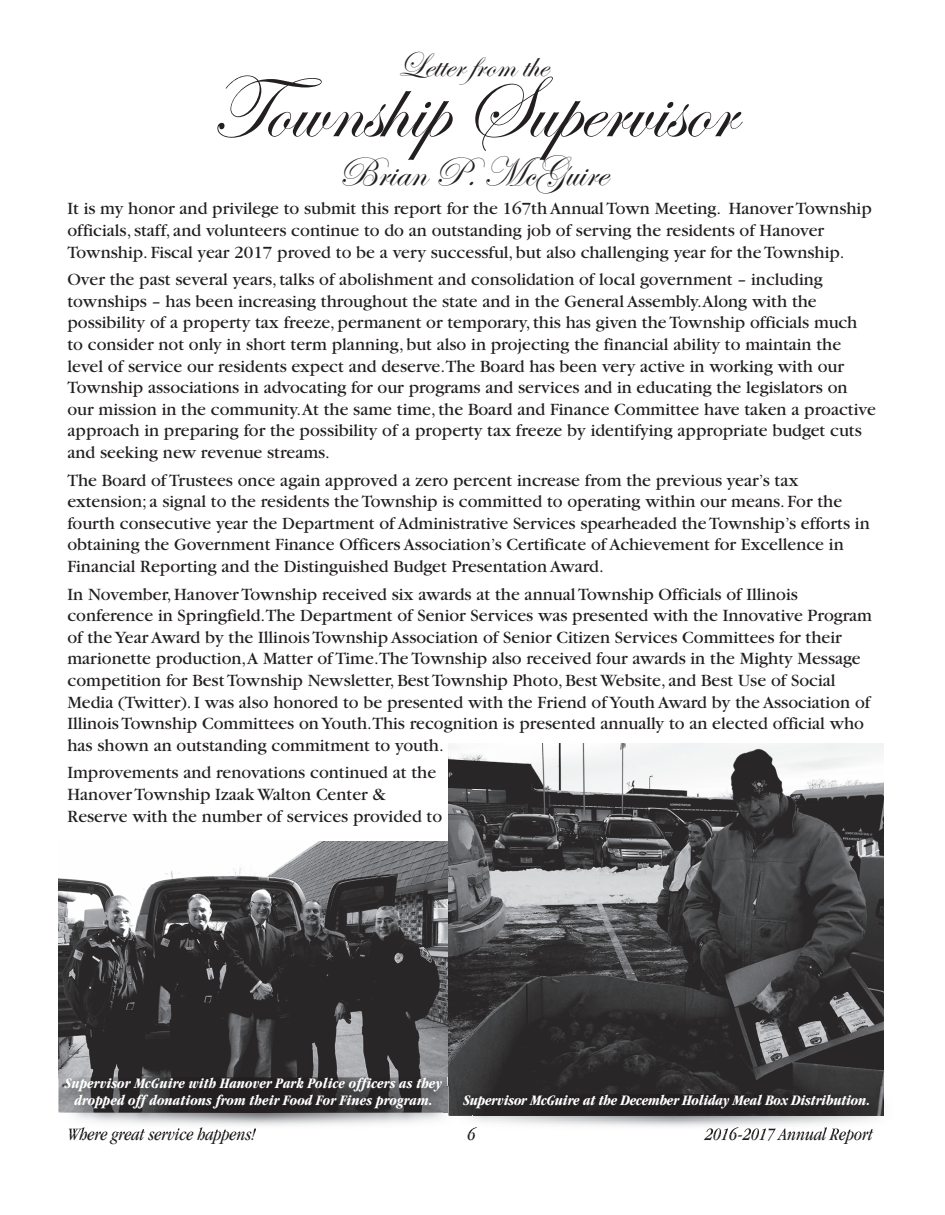
<style>
.page{position:relative;width:945px;height:1215px;background:#fff}
.page>*{position:absolute;margin:0;border:0;box-sizing:border-box;transform-origin:0 0}
.t1{font:90px "Edwardian Script ITC";color:#231f20}
.t2{font:42px "Edwardian Script ITC";color:#231f20}
.t3{font:36px "Edwardian Script ITC";color:#231f20}
.t4{font:18px/21.6px "Garamond";color:#231f20}
.t5{font:italic condensed 18px "Garamond";color:#231f20}
.t6{font:italic 700 condensed 15px/17.2px "Garamond";color:#fff;text-align:center}
</style>
<div class="page">
<img style="left:449px;top:744px;width:435px;height:342px">
<img style="left:58px;top:842px;width:389px;height:227px">
<img style="left:449px;top:1069px;width:23px;height:17px">
<img style="left:69px;top:1127px;width:187px;height:7px">
<img style="left:58px;top:1069px;width:389px;height:44px">
<img style="left:477px;top:1086px;width:407px;height:47px">
<img style="left:472px;top:1086px;width:411px;height:34px">
<img style="left:706px;top:1127px;width:167px;height:7px">
<img style="left:448px;top:1086px;width:24px;height:32px">
<svg style="left:468px;top:1127px;width:9px;height:7px"></svg>
<svg style="left:444px;top:1077px;width:4px;height:36px"></svg>
<img style="left:444px;top:1086px;width:3px;height:27px">
<img style="left:450px;top:1095px;width:22px;height:18px">
<h3 class="t3" style="left:397px;top:43px;width:152px">Letter from the</h3>
<h1 class="t1" style="left:210px;top:52px;width:526px">Township Supervisor</h1>
<h2 class="t2" style="left:338px;top:146px;width:271px">Brian P. McGuire</h2>
<p class="t4" style="left:67px;top:200px;width:806px">It is my honor and privilege to submit this report for the 167th Annual Town Meeting. Hanover Township officials, staff, and volunteers continue to do an outstanding job of serving the residents of Hanover<br>Township. Fiscal year 2017 proved to be a very successful, but also challenging year for the Township.</p>
<p class="t4" style="left:67px;top:270px;width:810px">Over the past several years, talks of abolishment and consolidation of local government – including townships – has been increasing throughout the state and in the General Assembly.Along with the possibility of a property tax freeze, permanent or temporary, this has given the Township officials much to consider not only in short term planning, but also in projecting the financial ability to maintain the level of service our residents expect and deserve.The Board has been very active in working with our Township associations in advocating for our programs and services and in educating the legislators on our mission in the community.At the same time, the Board and Finance Committee have taken a proactive approach in preparing for the possibility of a property tax freeze by identifying appropriate budget cuts and seeking new revenue streams.</p>
<p class="t4" style="left:67px;top:471px;width:804px">The Board of Trustees once again approved a zero percent increase from the previous year’s tax extension; a signal to the residents the Township is committed to operating within our means. For the fourth consecutive year the Department of Administrative Services spearheaded the Township’s efforts in obtaining the Government Finance Officers Association’s Certificate of Achievement for Excellence in Financial Reporting and the Distinguished Budget Presentation Award.</p>
<p class="t4" style="left:67px;top:585px;width:806px">In November, Hanover Township received six awards at the annual Township Officials of Illinois conference in Springfield.The Department of Senior Services was presented with the Innovative Program of the Year Award by the Illinois Township Association of Senior Citizen Services Committees for their marionette production,A Matter of Time.The Township also received four awards in the Mighty Message competition for Best Township Newsletter, Best Township Photo, Best Website, and Best Use of Social Media (Twitter). I was also honored to be presented with the Friend of Youth Award by the Association of Illinois Township Committees on Youth.This recognition is presented annually to an elected official who has shown an outstanding commitment to youth.</p>
<p class="t4" style="left:67px;top:764px;width:376px">Improvements and renovations continued at the<br>Hanover Township Izaak Walton Center &amp;<br>Reserve with the number of services provided to</p>
<p class="t6" style="left:65px;top:1076px;width:379px">Supervisor McGuire with Hanover Park Police officers as they dropped off donations from their Food For Fines program.</p>
<p class="t6" style="left:463px;top:1093px;width:408px">Supervisor McGuire at the December Holiday Meal Box Distribution.</p>
<p class="t5" style="left:68px;top:1127px;width:189px">Where great service happens!</p>
<p class="t5" style="left:468px;top:1127px;width:9px">6</p>
<p class="t5" style="left:705px;top:1127px;width:169px">2016-2017 Annual Report</p>
</div>
